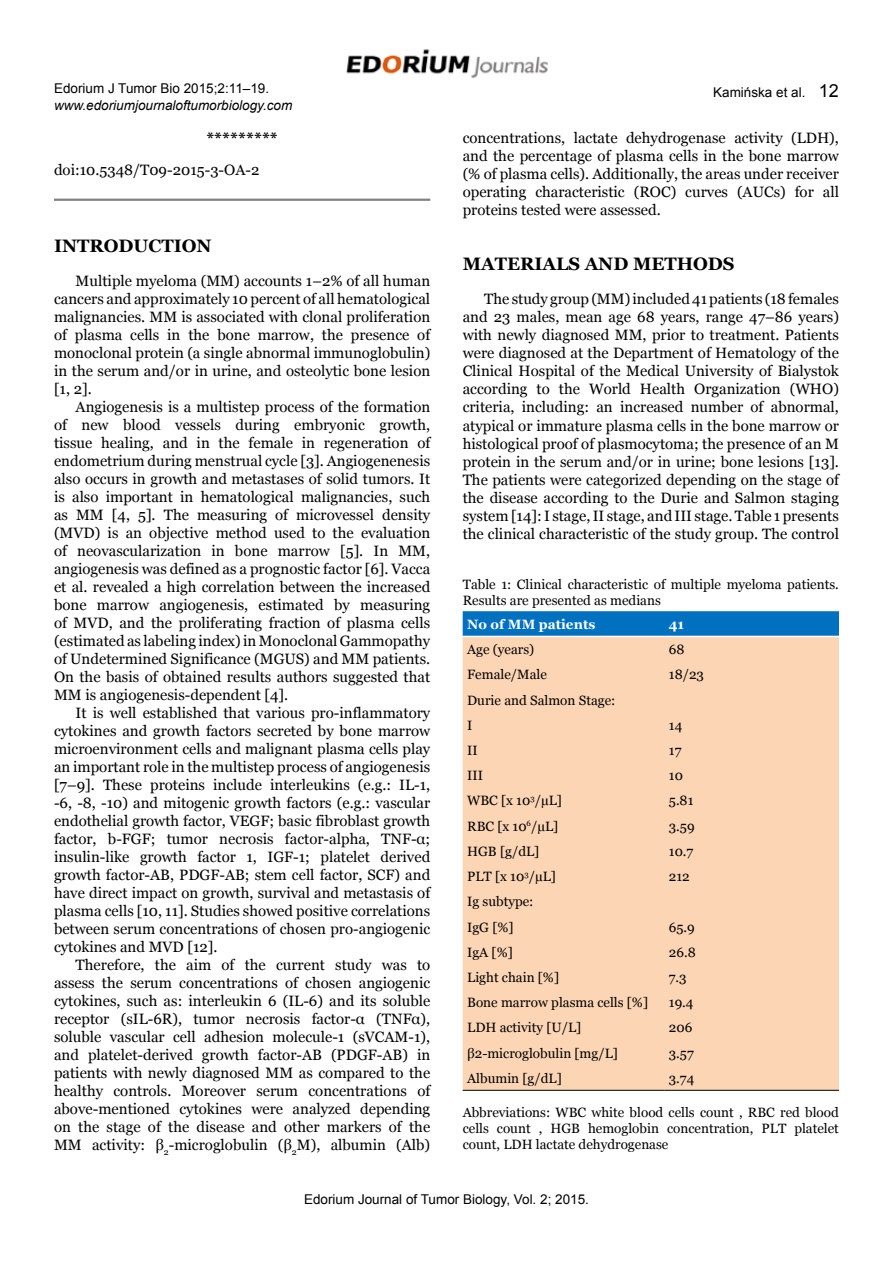
<style>
.page{position:relative;width:893px;height:1263px;background:#fff}
.page>*{position:absolute;margin:0;border:0;box-sizing:border-box;transform-origin:0 0}
.t1{font:700 18px "Georgia";color:#000}
.t2{font:700 16.5px "Georgia";color:#000}
.t3{font:15px/18px "Georgia";color:#000;text-align:justify}
.t4{font:13.5px/16.2px "Georgia";color:#000}
.t5{font:13.5px "Arial";color:#000}
.t6{font:italic 13.5px "Arial";color:#000}
.t7{font:700 13.5px "Georgia";color:#fff}
.s1{font-size:18px}
</style>
<div class="page">
<img style="left:346px;top:49px;width:202px;height:29px">
<hr style="left:54px;top:199px;width:376px;height:2px;background:#808285">
<svg style="left:463px;top:611px;width:376px;height:25px;background:#0573c1"></svg>
<div style="left:463px;top:637px;width:376px;height:453px;background:#fcd5b5"></div>
<hr style="left:463px;top:1090px;width:201px;height:1px;background:#000">
<hr style="left:664px;top:1090px;width:175px;height:1px;background:#000">
<p class="t5" style="left:54px;top:80px;width:217px">Edorium J Tumor Bio 2015;2:11–19.</p>
<p class="t6" style="left:54px;top:96px;width:240px">www.edoriumjournaloftumorbiology.com</p>
<p class="t2" style="left:206px;top:128px;width:73px">*********</p>
<p class="t3" style="left:54px;top:161px;width:207px">doi:10.5348/T09-2015-3-OA-2</p>
<p class="t1" style="left:54px;top:234px;width:24px">INTR</p>
<p class="t1" style="left:104px;top:234px;width:107px">ODUCTION</p>
<p class="t3" style="left:54px;top:272px;width:378px;text-indent:22px">Multiple myeloma (MM) accounts 1–2% of all human cancers and approximately 10 percent of all hematological malignancies. MM is associated with clonal proliferation of plasma cells in the bone marrow, the presence of monoclonal protein (a single abnormal immunoglobulin) in the serum and/or in urine, and osteolytic bone lesion [1, 2].</p>
<p class="t3" style="left:54px;top:398px;width:378px;text-indent:22px">Angiogenesis is a multistep process of the formation of new blood vessels during embryonic growth, tissue healing, and in the female in regeneration of endometrium during menstrual cycle [3]. Angiogenenesis also occurs in growth and metastases of solid tumors. It is also important in hematological malignancies, such as MM [4, 5]. The measuring of microvessel density (MVD) is an objective method used to the evaluation of neovascularization in bone marrow [5]. In MM, angiogenesis was defined as a prognostic factor [6]. Vacca et al. revealed a high correlation between the increased bone marrow angiogenesis, estimated by measuring of MVD, and the proliferating fraction of plasma cells (estimated as labeling index) in Monoclonal Gammopathy of Undetermined Significance (MGUS) and MM patients.<br>On the basis of obtained results authors suggested that MM is angiogenesis-dependent [4].</p>
<p class="t3" style="left:54px;top:704px;width:378px;text-indent:22px">It is well established that various pro-inflammatory cytokines and growth factors secreted by bone marrow microenvironment cells and malignant plasma cells play an important role in the multistep process of angiogenesis [7–9]. These proteins include interleukins (e.g.: IL-1, -6, -8, -10) and mitogenic growth factors (e.g.: vascular endothelial growth factor, VEGF; basic fibroblast growth factor, b-FGF; tumor necrosis factor-alpha, TNF-α; insulin-like growth factor 1, IGF-1; platelet derived growth factor-AB, PDGF-AB; stem cell factor, SCF) and have direct impact on growth, survival and metastasis of plasma cells [10, 11]. Studies showed positive correlations between serum concentrations of chosen pro-angiogenic cytokines and MVD [12].</p>
<p class="t3" style="left:54px;top:956px;width:378px;text-indent:22px">Therefore, the aim of the current study was to assess the serum concentrations of chosen angiogenic cytokines, such as: interleukin 6 (IL-6) and its soluble receptor (sIL-6R), tumor necrosis factor-α (TNFα), soluble vascular cell adhesion molecule-1 (sVCAM-1), and platelet-derived growth factor-AB (PDGF-AB) in patients with newly diagnosed MM as compared to the healthy controls. Moreover serum concentrations of above-mentioned cytokines were analyzed depending on the stage of the disease and other markers of the MM activity: β<sub>2</sub>-microglobulin (β<sub>2</sub>M), albumin (Alb)</p>
<p class="t5" style="left:713px;top:83px;width:127px">Kamińska et al. <span class="s1">12</span></p>
<p class="t3" style="left:463px;top:129px;width:378px">concentrations, lactate dehydrogenase activity (LDH), and the percentage of plasma cells in the bone marrow (% of plasma cells). Additionally, the areas under receiver operating characteristic (ROC) curves (AUCs) for all proteins tested were assessed.</p>
<p class="t1" style="left:463px;top:252px;width:273px">MATERIALS AND METHODS</p>
<p class="t3" style="left:463px;top:291px;width:378px;text-indent:22px">The study group (MM) included 41 patients (18 females and 23 males, mean age 68 years, range 47–86 years) with newly diagnosed MM, prior to treatment. Patients were diagnosed at the Department of Hematology of the Clinical Hospital of the Medical University of Bialystok according to the World Health Organization (WHO) criteria, including: an increased number of abnormal, atypical or immature plasma cells in the bone marrow or histological proof of plasmocytoma; the presence of an M protein in the serum and/or in urine; bone lesions [13].<br>The patients were categorized depending on the stage of the disease according to the Durie and Salmon staging system [14]: I stage, II stage, and III stage. Table 1 presents the clinical characteristic of the study group. The control</p>
<p class="t4" style="left:463px;top:576px;width:378px">Table 1: Clinical characteristic of multiple myeloma patients.<br>Results are presented as medians</p>
<p class="t7" style="left:467px;top:616px;width:130px">NO OF MM PATIENTS</p>
<p class="t7" style="left:669px;top:616px;width:17px">41</p>
<p class="t4" style="left:467px;top:642px;width:69px">Age (years)</p>
<p class="t4" style="left:669px;top:642px;width:17px">68</p>
<p class="t4" style="left:467px;top:667px;width:81px">Female/Male</p>
<p class="t4" style="left:669px;top:667px;width:37px">18/23</p>
<p class="t4" style="left:467px;top:688px;width:150px;line-height:25.2px">Durie and Salmon Stage:<br>I</p>
<p class="t4" style="left:669px;top:717px;width:15px">14</p>
<p class="t4" style="left:467px;top:742px;width:12px">II</p>
<p class="t4" style="left:669px;top:742px;width:14px">17</p>
<p class="t4" style="left:467px;top:768px;width:17px">III</p>
<p class="t4" style="left:669px;top:768px;width:16px">10</p>
<p class="t4" style="left:467px;top:793px;width:96px">WBC [x 10<sup>3</sup>/µL]</p>
<p class="t4" style="left:669px;top:793px;width:26px">5.81</p>
<p class="t4" style="left:467px;top:818px;width:93px">RBC [x 10<sup>6</sup>/µL]</p>
<p class="t4" style="left:669px;top:818px;width:27px">3.59</p>
<p class="t4" style="left:467px;top:843px;width:74px">HGB [g/dL]</p>
<p class="t4" style="left:669px;top:843px;width:26px">10.7</p>
<p class="t4" style="left:467px;top:868px;width:90px">PLT [x 10<sup>3</sup>/µL]</p>
<p class="t4" style="left:669px;top:869px;width:22px">212</p>
<p class="t4" style="left:467px;top:889px;width:68px;line-height:25.2px">Ig subtype:<br>IgG [%]</p>
<p class="t4" style="left:669px;top:919px;width:28px">65.9</p>
<p class="t4" style="left:467px;top:944px;width:47px">IgA [%]</p>
<p class="t4" style="left:669px;top:944px;width:28px">26.8</p>
<p class="t4" style="left:467px;top:969px;width:93px">Light chain [%]</p>
<p class="t4" style="left:669px;top:969px;width:19px">7.3</p>
<p class="t4" style="left:467px;top:995px;width:182px">Bone marrow plasma cells [%]</p>
<p class="t4" style="left:669px;top:995px;width:26px">19.4</p>
<p class="t4" style="left:467px;top:1020px;width:116px">LDH activity [U/L]</p>
<p class="t4" style="left:669px;top:1020px;width:25px">206</p>
<p class="t4" style="left:467px;top:1045px;width:152px">β2-microglobulin [mg/L]</p>
<p class="t4" style="left:669px;top:1045px;width:27px">3.57</p>
<p class="t4" style="left:467px;top:1070px;width:96px">Albumin [g/dL]</p>
<p class="t4" style="left:669px;top:1070px;width:27px">3.74</p>
<p class="t4" style="left:463px;top:1104px;width:378px;text-align:justify">Abbreviations: WBC white blood cells count , RBC red blood cells count , HGB hemoglobin concentration, PLT platelet count, LDH lactate dehydrogenase</p>
<p class="t5" style="left:304px;top:1190px;width:286px">Edorium Journal of Tumor Biology, Vol. 2; 2015.</p>
</div>
